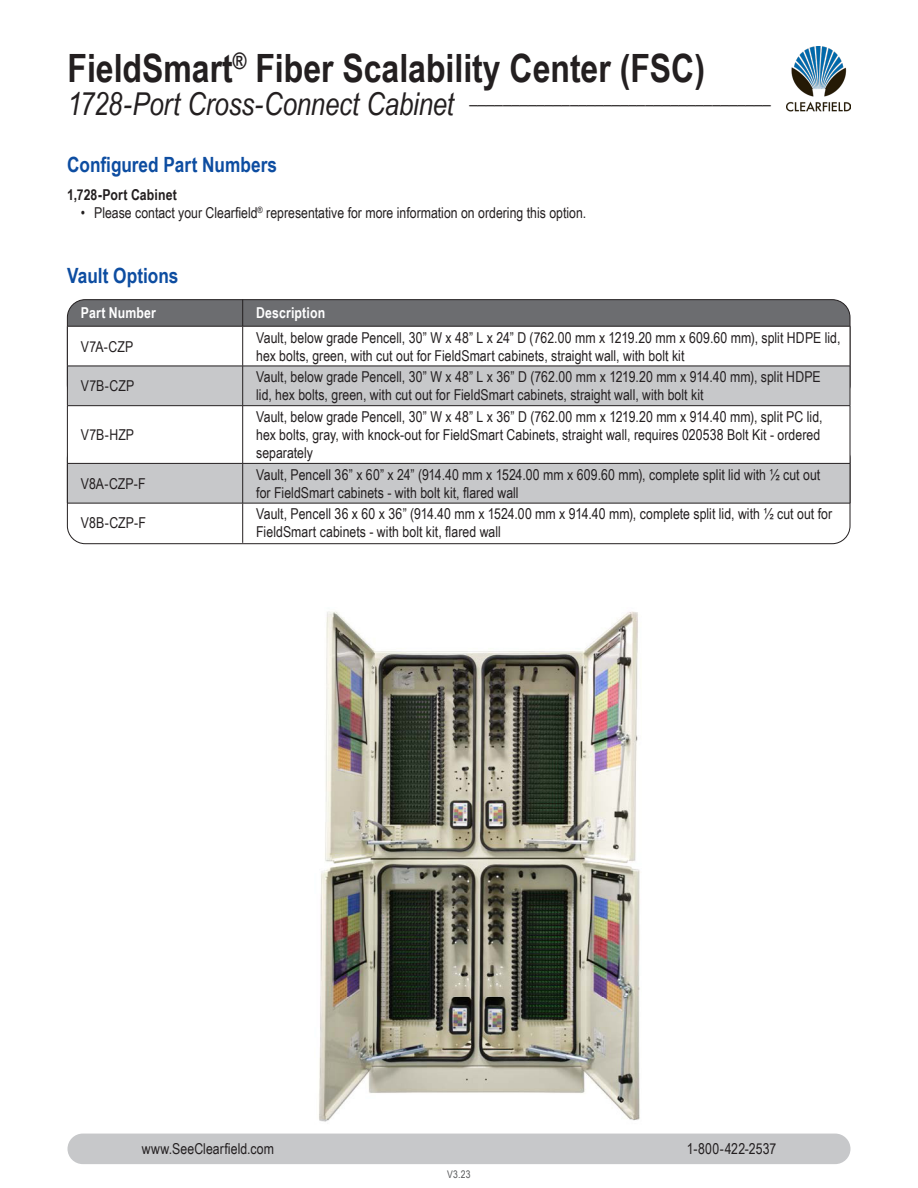
<style>
.page{position:relative;width:918px;height:1188px;background:#fff}
.page>*{position:absolute;margin:0;border:0;box-sizing:border-box;transform-origin:0 0}
.Left_Page_Product_He{font:700 39px "Arial Narrow";color:#231f20}
.headers{font:700 21px "Arial Narrow";color:#0d4da1}
.Right_Page_Product_N{font:italic 18.3px "Arial Narrow";color:#231f20}
.Bullets{font:15px/18px "Arial Narrow";color:#231f20}
.t1{font:700 15px "Arial Narrow";letter-spacing:.01em;color:#fff}
.Features_and_Benefit{font:700 15px "Arial Narrow";letter-spacing:.01em;color:#231f20}
.t2{font:10.5px "Arial Narrow";color:#57585a}
.s1{font-size:31.5px}
</style>
<div class="page">
<img style="left:787px;top:46px;width:63px;height:66px">
<div style="left:67px;top:1134px;width:783px;height:30px;background:#c7c8ca;border-radius:15px"></div>
<img style="left:319px;top:611px;width:321px;height:511px">
<div style="left:67px;top:300px;width:783px;height:103px;background:#6c6d70;border-radius:18px"></div>
<div style="left:68px;top:327px;width:782px;height:39px;background:#fff"></div>
<svg style="left:68px;top:367px;width:782px;height:136px;fill:#c7c8ca"></svg>
<hr style="left:67px;top:326px;width:1px;height:40px;background:#231f20">
<hr style="left:242px;top:326px;width:1px;height:40px;background:#231f20">
<hr style="left:850px;top:326px;width:1px;height:40px;background:#231f20">
<hr style="left:67px;top:366px;width:176px;height:1px;background:#231f20">
<hr style="left:67px;top:366px;width:1px;height:39px;background:#231f20">
<hr style="left:243px;top:366px;width:607px;height:1px;background:#231f20">
<hr style="left:242px;top:366px;width:1px;height:39px;background:#231f20">
<hr style="left:850px;top:366px;width:1px;height:39px;background:#231f20">
<hr style="left:67px;top:405px;width:176px;height:1px;background:#231f20">
<hr style="left:67px;top:406px;width:1px;height:57px;background:#231f20">
<hr style="left:243px;top:405px;width:607px;height:1px;background:#231f20">
<hr style="left:242px;top:406px;width:1px;height:57px;background:#231f20">
<hr style="left:850px;top:406px;width:1px;height:57px;background:#231f20">
<hr style="left:67px;top:463px;width:176px;height:1px;background:#231f20">
<hr style="left:67px;top:464px;width:1px;height:39px;background:#231f20">
<hr style="left:243px;top:463px;width:607px;height:1px;background:#231f20">
<hr style="left:242px;top:464px;width:1px;height:39px;background:#231f20">
<hr style="left:850px;top:464px;width:1px;height:39px;background:#231f20">
<hr style="left:67px;top:503px;width:176px;height:1px;background:#231f20">
<hr style="left:243px;top:503px;width:607px;height:1px;background:#231f20">
<hr style="left:242px;top:503px;width:1px;height:40px;background:#231f20">
<svg style="left:242px;top:299px;width:1px;height:27px"></svg>
<hr style="left:67px;top:326px;width:176px;height:1px;background:#231f20">
<hr style="left:243px;top:326px;width:607px;height:1px;background:#231f20">
<p class="Left_Page_Product_He" style="left:68px;top:39px;width:639px">FieldSmart<sup>®</sup> Fiber Scalability Center (FSC)</p>
<p class="Right_Page_Product_N" style="left:68px;top:85px;width:705px"><span class="s1">1728-Port Cross-Connect Cabinet</span> ____________________________________</p>
<p class="headers" style="left:67px;top:149px;width:211px">Configured Part Numbers</p>
<p class="Features_and_Benefit" style="left:67px;top:183px;width:111px">1,728-Port Cabinet</p>
<p class="Bullets" style="left:81px;top:203px;width:507px">• Please contact your Clearfield<sup>®</sup> representative for more information on ordering this option.</p>
<p class="headers" style="left:67px;top:260px;width:113px">Vault Options</p>
<p class="t1" style="left:81px;top:302px;width:77px">Part Number</p>
<p class="t1" style="left:256px;top:302px;width:70px">Description</p>
<p class="Bullets" style="left:81px;top:337px;width:54px">V7A-CZP</p>
<p class="Bullets" style="left:256px;top:328px;width:586px">Vault, below grade Pencell, 30” W x 48” L x 24” D (762.00 mm x 1219.20 mm x 609.60 mm), split HDPE lid,</p>
<p class="Bullets" style="left:256px;top:346px;width:430px">hex bolts, green, with cut out for FieldSmart cabinets, straight wall, with bolt kit</p>
<p class="Bullets" style="left:81px;top:376px;width:55px">V7B-CZP</p>
<p class="Bullets" style="left:256px;top:367px;width:566px">Vault, below grade Pencell, 30” W x 48” L x 36” D (762.00 mm x 1219.20 mm x 914.40 mm), split HDPE lid, hex bolts, green, with cut out for FieldSmart cabinets, straight wall, with bolt kit</p>
<p class="Bullets" style="left:81px;top:425px;width:55px">V7B-HZP</p>
<p class="Bullets" style="left:256px;top:407px;width:568px">Vault, below grade Pencell, 30” W x 48” L x 36” D (762.00 mm x 1219.20 mm x 914.40 mm), split PC lid,</p>
<p class="Bullets" style="left:256px;top:425px;width:566px">hex bolts, gray, with knock-out for FieldSmart Cabinets, straight wall, requires 020538 Bolt Kit - ordered</p>
<p class="Bullets" style="left:256px;top:443px;width:58px">separately</p>
<p class="Bullets" style="left:81px;top:474px;width:66px">V8A-CZP-F</p>
<p class="Bullets" style="left:256px;top:465px;width:566px">Vault, Pencell 36” x 60” x 24” (914.40 mm x 1524.00 mm x 609.60 mm), complete split lid with ½ cut out for FieldSmart cabinets - with bolt kit, flared wall</p>
<p class="Bullets" style="left:81px;top:514px;width:67px">V8B-CZP-F</p>
<p class="Bullets" style="left:256px;top:505px;width:577px">Vault, Pencell 36 x 60 x 36” (914.40 mm x 1524.00 mm x 914.40 mm), complete split lid, with ½ cut out for</p>
<p class="Bullets" style="left:256px;top:523px;width:246px">FieldSmart cabinets - with bolt kit, flared wall</p>
<p class="Bullets" style="left:142px;top:1139px;width:134px">www.SeeClearfield.com</p>
<p class="Bullets" style="left:687px;top:1139px;width:91px">1-800-422-2537</p>
<p class="t2" style="left:447px;top:1167px;width:25px">V3.23</p>
</div>
